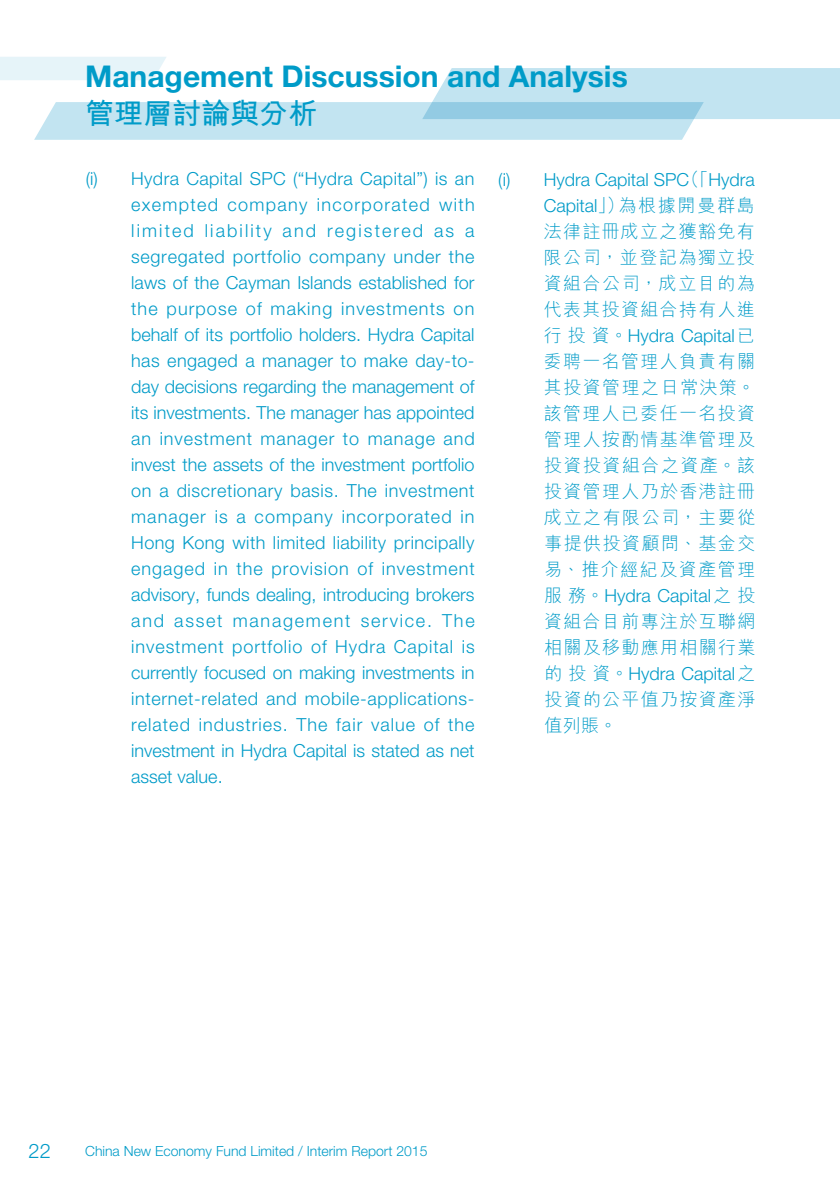
<style>
.page{position:relative;width:840px;height:1191px;background:#fff}
.page>*{position:absolute;margin:0;border:0;box-sizing:border-box;transform-origin:0 0}
.t1{font:700 30px "Helvetica Neue LT Std";color:#009bc8}
.t2{font:700 29px "M Hei HK";color:#009bc8}
.t3{font:300 20px "Helvetica Neue LT Std";color:#009bc8}
.t4{font:300 18px/26px "Helvetica Neue LT Std";color:#009bc8;text-align:justify}
.t5{font:300 18px/26px "M Hei HK";letter-spacing:.07em;color:#009bc8;text-align:justify}
.t6{font:300 14px "Helvetica Neue LT Std";color:#009bc8}
.s1{font-family:"M Hei HK"}
.s2{font-family:"Helvetica Neue LT Std"}
</style>
<div class="page">
<svg style="left:0;top:57px;width:839px;height:83px"></svg>
<h1 class="t1" style="left:85px;top:58px;width:544px">Management Discussion and Analysis</h1>
<h2 class="t2" style="left:85px;top:93px;width:233px">管理層討論與分析</h2>
<p class="t4" style="left:131px;top:165px;width:345px;text-indent:-45px">(i) Hydra Capital SPC (“Hydra Capital”) is an exempted company incorporated with limited liability and registered as a segregated portfolio company under the laws of the Cayman Islands established for the purpose of making investments on behalf of its portfolio holders. Hydra Capital has engaged a manager to make day-to&shy;day decisions regarding the management of its investments. The manager has appointed an investment manager to manage and invest the assets of the investment portfolio on a discretionary basis. The investment manager is a company incorporated in Hong Kong with limited liability principally engaged in the provision of investment advisory, funds dealing, introducing brokers and asset management service. The investment portfolio of Hydra Capital is currently focused on making investments in internet-related and mobile-applications&shy;related industries. The fair value of the investment in Hydra Capital is stated as net asset value.</p>
<p class="t4" style="left:498px;top:166px;width:258px">(i) Hydra Capital SPC<span class="s1">（「</span>Hydra</p>
<p class="t5" style="left:543px;top:192px;width:213px"><span class="s2">Capital</span>」）為根據開曼群島法律註冊成立之獲豁免有限公司，並登記為獨立投資組合公司，成立目的為代表其投資組合持有人進</p>
<p class="t4" style="left:543px;top:322px;width:212px"><span class="s1">行投資。</span>Hydra Capital<span class="s1">已</span></p>
<p class="t5" style="left:543px;top:348px;width:213px">委聘一名管理人負責有關其投資管理之日常決策。該管理人已委任一名投資管理人按酌情基準管理及投資投資組合之資產。該投資管理人乃於香港註冊成立之有限公司，主要從事提供投資顧問、基金交易、推介經紀及資產管理</p>
<p class="t4" style="left:544px;top:582px;width:212px"><span class="s1">服務。</span>Hydra Capital<span class="s1">之投</span></p>
<p class="t5" style="left:544px;top:608px;width:213px">資組合目前專注於互聯網相關及移動應用相關行業</p>
<p class="t4" style="left:544px;top:660px;width:212px"><span class="s1">的投資。</span>Hydra Capital<span class="s1">之</span></p>
<p class="t5" style="left:544px;top:686px;width:212px">投資的公平值乃按資產淨值列賬。</p>
<p class="t3" style="left:29px;top:1138px;width:24px">22</p>
<p class="t6" style="left:85px;top:1142px;width:344px">China New Economy Fund Limited / Interim Report 2015</p>
</div>
